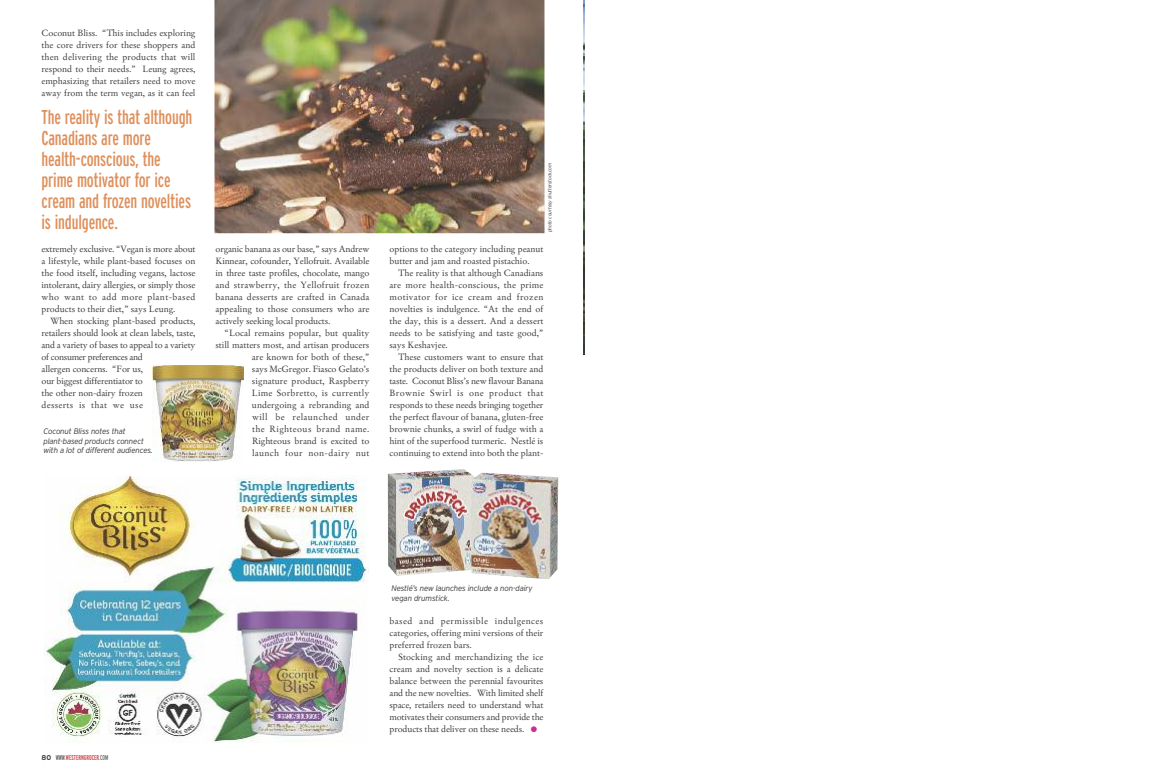
<style>
.page{position:relative;width:1170px;height:774px;background:#fff}
.page>*{position:absolute;margin:0;border:0;box-sizing:border-box;transform-origin:0 0}
.t1{font:extra-condensed 20px/21px "Interstate";letter-spacing:-.005em;color:#de905c}
.t2{font:9px/12px "Scaligaramond Plain";letter-spacing:-.005em;color:#39383a;text-align:justify}
.t3{font:italic 300 8px/9.6px "Interstate";letter-spacing:-.025em;color:#39383a}
.t4{font:extra-condensed 7px "Interstate";color:#cc3a3e}
.t5{font:italic 300 5px "Interstate";letter-spacing:-.03em;color:#39383a}
.s1{font-weight:700;font-stretch:normal;color:#39383a}
.s2{font-weight:300;color:#39383a}
.s3{color:#ca2f8d}
</style>
<div class="page">
<img style="left:584px;top:0;width:1px;height:355px">
<img style="left:214px;top:0;width:331px;height:233px">
<img style="left:152px;top:365px;width:92px;height:96px">
<img style="left:387px;top:469px;width:84px;height:107px">
<img style="left:471px;top:473px;width:87px;height:106px">
<img style="left:44px;top:475px;width:323px;height:267px">
<p class="t2" style="left:41px;top:27px;width:155px">Coconut Bliss. “This includes exploring the core drivers for these shoppers and then delivering the products that will respond to their needs.” Leung agrees, emphasizing that retailers need to move away from the term vegan, as it can feel</p>
<h1 class="t1" style="left:41px;top:109px;width:153px">The reality is that although<br>Canadians are more health-conscious, the prime motivator for ice cream and frozen novelties is indulgence.</h1>
<p class="t2" style="left:41px;top:243px;width:156px">extremely exclusive. “Vegan is more about a lifestyle, while plant-based focuses on the food itself, including vegans, lactose intolerant, dairy allergies, or simply those who want to add more plant-based products to their diet,” says Leung.</p>
<p class="t2" style="left:41px;top:315px;width:156px;text-align:left;text-indent:9px">When stocking plant-based products, retailers should look at clean labels, taste, and a variety of bases to appeal to a variety of consumer preferences and<br>allergen concerns. “For us,<br>our biggest differentiator to<br>the other non-dairy frozen<br>desserts is that we use</p>
<p class="t3" style="left:44px;top:427px;width:111px">Coconut Bliss notes that plant-based products connect with a lot of different audiences.</p>
<p class="t2" style="left:215px;top:243px;width:156px">organic banana as our base,” says Andrew Kinnear, cofounder, Yellofruit. Available in three taste profiles, chocolate, mango and strawberry, the Yellofruit frozen banana desserts are crafted in Canada appealing to those consumers who are actively seeking local products.</p>
<p class="t2" style="left:215px;top:327px;width:156px;text-align:right">“Local remains popular, but quality still matters most, and artisan producers are known for both of these,”<br>says McGregor. Fiasco Gelato’s signature product, Raspberry<br>Lime Sorbretto, is currently undergoing a rebranding and<br>will be relaunched under<br>the Righteous brand name.<br>Righteous brand is excited to<br>launch four non-dairy nut</p>
<p class="t5" style="left:548px;top:232px;width:71px;rotate:-90deg">photo courtesy shutterstock.com</p>
<p class="t2" style="left:389px;top:243px;width:155px">options to the category including peanut butter and jam and roasted pistachio.</p>
<p class="t2" style="left:389px;top:267px;width:156px;text-indent:9px">The reality is that although Canadians are more health-conscious, the prime motivator for ice cream and frozen novelties is indulgence. “At the end of the day, this is a dessert. And a dessert needs to be satisfying and taste good,” says Keshavjee.</p>
<p class="t2" style="left:389px;top:351px;width:156px;text-indent:9px">These customers want to ensure that the products deliver on both texture and taste. Coconut Bliss’s new flavour Banana Brownie Swirl is one product that responds to these needs bringing together the perfect flavour of banana, gluten-free brownie chunks, a swirl of fudge with a hint of the superfood turmeric. Nestlé is continuing to extend into both the plant-</p>
<p class="t4" style="left:42px;top:755px;width:68px"><span class="s1">80</span> <span class="s2">WWW.</span>WESTERNGROCER<span class="s2">.COM</span></p>
<p class="t3" style="left:392px;top:585px;width:143px">Nestlé’s new launches include a non-dairy vegan drumstick.</p>
<p class="t2" style="left:389px;top:615px;width:156px">based and permissible indulgences categories, offering mini versions of their preferred frozen bars.</p>
<p class="t2" style="left:389px;top:651px;width:156px;text-indent:9px">Stocking and merchandizing the ice cream and novelty section is a delicate balance between the perennial favourites and the new novelties. With limited shelf space, retailers need to understand what motivates their consumers and provide the products that deliver on these needs. <span class="s3">●</span></p>
</div>
